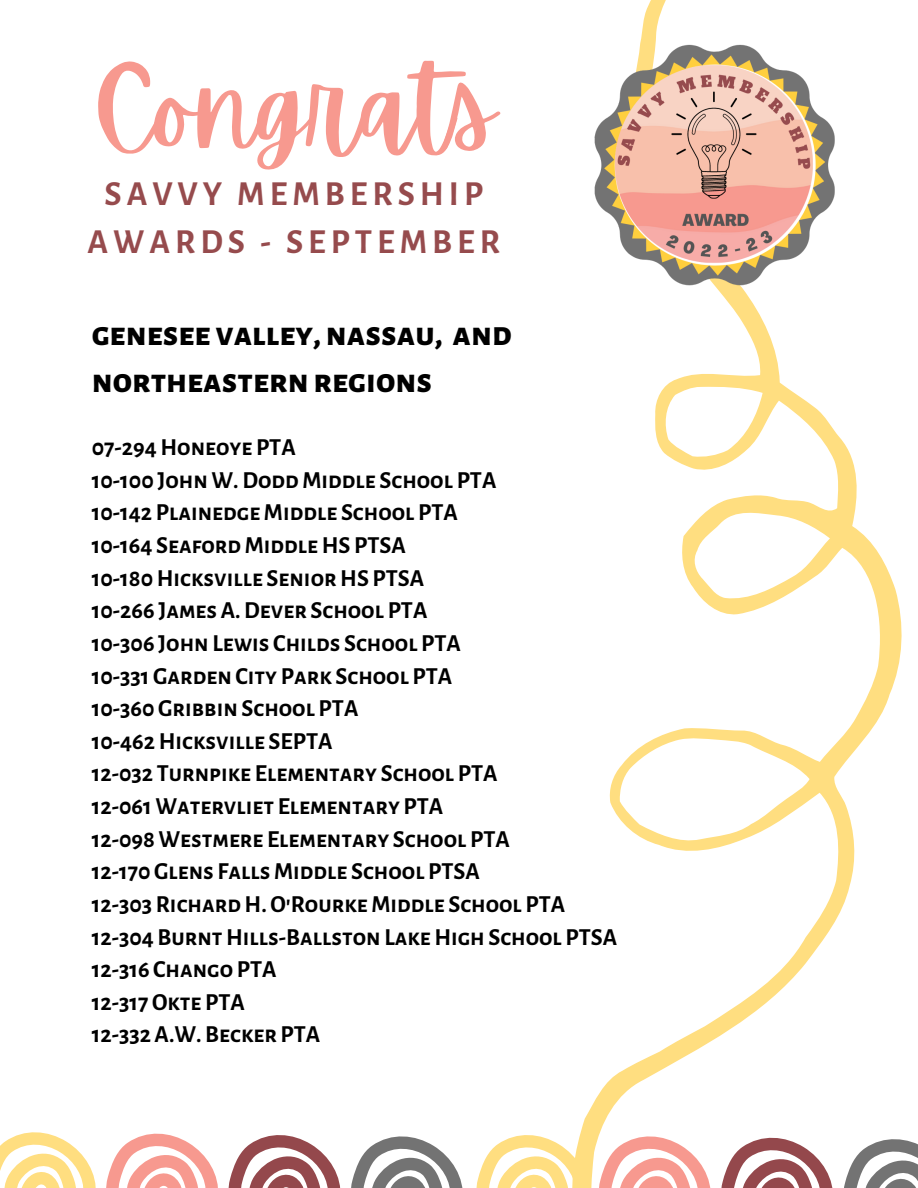
<style>
.page{position:relative;width:918px;height:1188px;background:#fff}
.page>*{position:absolute;margin:0;border:0;box-sizing:border-box;transform-origin:0 0}
.t1{font:109.5px "Apricots";color:#f7998f}
.t2{font:800 34.5px/47.2px "Alegreya Sans SC";color:#000}
.t3{font:700 34.5px/47.2px "Alegreya Sans SC";letter-spacing:.145em;color:#964b4d;text-align:center}
.t4{font:700 24px/32.7px "Alegreya Sans SC";color:#000}
</style>
<div class="page">
<svg style="left:581px;top:352px;width:321px;height:836px"></svg>
<img style="left:594px;top:0;width:241px;height:352px">
<svg style="left:0;top:1132px;width:96px;height:56px"></svg>
<svg style="left:476px;top:1131px;width:114px;height:57px"></svg>
<svg style="left:106px;top:1133px;width:112px;height:55px"></svg>
<svg style="left:598px;top:1132px;width:114px;height:56px"></svg>
<svg style="left:228px;top:1135px;width:113px;height:53px"></svg>
<svg style="left:721px;top:1134px;width:114px;height:54px"></svg>
<svg style="left:351px;top:1136px;width:112px;height:52px"></svg>
<svg style="left:843px;top:1135px;width:75px;height:53px"></svg>
<h1 class="t1" style="left:93px;top:44px;width:404px">Congrats</h1>
<h2 class="t3" style="left:87px;top:171px;width:414px">SAVVY MEMBERSHIP<br>AWARDS - SEPTEMBER</h2>
<h2 class="t2" style="left:92px;top:311px;width:421px">genesee valley,nassau, and northeasternregions</h2>
<p class="t4" style="left:92px;top:432px;width:527px">07-294Honeoye PTA<br>10-100 John W.DoddMiddle School PTA<br>10-142 PlainedgeMiddle School PTA<br>10-164 SeafordMiddleHS PTSA<br>10-180Hicksville SeniorHS PTSA<br>10-266 James A.Dever School PTA<br>10-306 JohnLewis Childs School PTA<br>10-331 GardenCity Park School PTA<br>10-360 GribbinSchool PTA<br>10-462Hicksville SEPTA<br>12-032 Turnpike Elementary School PTA<br>12-061 Watervliet Elementary PTA<br>12-098 Westmere Elementary School PTA<br>12-170 Glens FallsMiddle School PTSA<br>12-303 RichardH.O'RourkeMiddle School PTA<br>12-304 BurntHills-BallstonLakeHighSchool PTSA<br>12-316 Chango PTA<br>12-317Okte PTA<br>12-332 A.W. Becker PTA</p>
</div>
